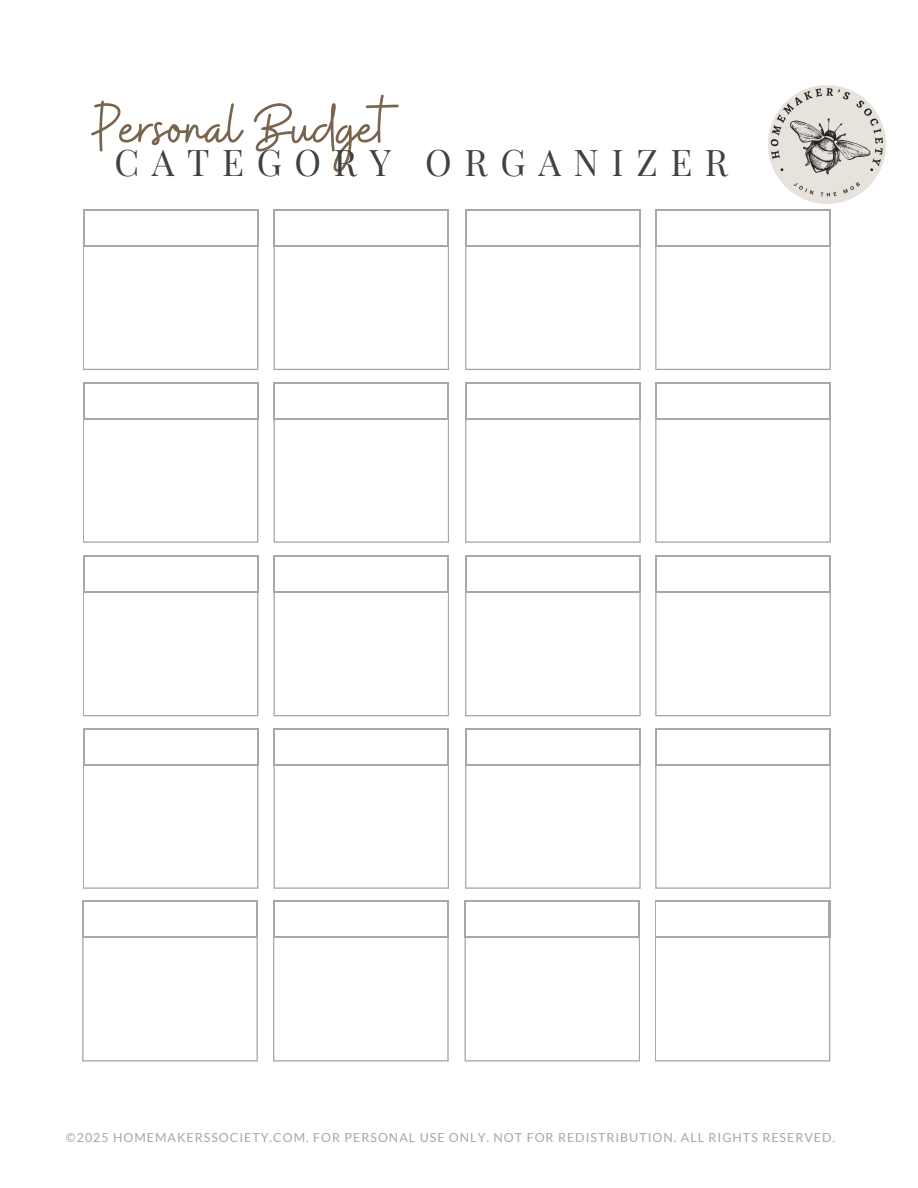
<style>
.page{position:relative;width:918px;height:1188px;background:#fff}
.page>*{position:absolute;margin:0;border:0;box-sizing:border-box;transform-origin:0 0}
.t1{font:67.05px "Buffalo";color:#79644e}
.t2{font:36px "Playfair Display";letter-spacing:.35em;color:#414042}
.t3{font:12.45px "Lato";letter-spacing:.08em;color:#a6a6a6}
</style>
<div class="page">
<svg style="left:83px;top:247px;width:175px;height:123px"></svg>
<svg style="left:83px;top:419px;width:175px;height:124px"></svg>
<div style="left:83px;top:209px;width:175px;height:38px;background:#a8a8a8"></div>
<div style="left:83px;top:382px;width:175px;height:37px;background:#a8a8a8"></div>
<svg style="left:274px;top:247px;width:175px;height:123px"></svg>
<div style="left:274px;top:209px;width:175px;height:38px;background:#a8a8a8"></div>
<svg style="left:274px;top:419px;width:175px;height:124px"></svg>
<div style="left:274px;top:382px;width:175px;height:37px;background:#a8a8a8"></div>
<svg style="left:465px;top:247px;width:176px;height:123px"></svg>
<div style="left:465px;top:209px;width:176px;height:38px;background:#a8a8a8"></div>
<svg style="left:465px;top:419px;width:176px;height:124px"></svg>
<div style="left:465px;top:382px;width:176px;height:37px;background:#a8a8a8"></div>
<svg style="left:83px;top:593px;width:175px;height:123px"></svg>
<div style="left:83px;top:555px;width:175px;height:38px;background:#a8a8a8"></div>
<svg style="left:274px;top:593px;width:175px;height:123px"></svg>
<div style="left:274px;top:555px;width:175px;height:38px;background:#a8a8a8"></div>
<svg style="left:465px;top:593px;width:176px;height:123px"></svg>
<div style="left:465px;top:555px;width:176px;height:38px;background:#a8a8a8"></div>
<svg style="left:83px;top:765px;width:175px;height:124px"></svg>
<div style="left:83px;top:728px;width:175px;height:37px;background:#a8a8a8"></div>
<svg style="left:274px;top:765px;width:175px;height:124px"></svg>
<div style="left:274px;top:728px;width:175px;height:37px;background:#a8a8a8"></div>
<svg style="left:465px;top:765px;width:176px;height:124px"></svg>
<div style="left:465px;top:728px;width:176px;height:37px;background:#a8a8a8"></div>
<div style="left:85px;top:211px;width:171px;height:34px;background:#fff"></div>
<div style="left:276px;top:211px;width:171px;height:34px;background:#fff"></div>
<div style="left:467px;top:211px;width:171px;height:34px;background:#fff"></div>
<div style="left:467px;top:384px;width:171px;height:34px;background:#fff"></div>
<div style="left:276px;top:384px;width:171px;height:34px;background:#fff"></div>
<div style="left:85px;top:384px;width:171px;height:34px;background:#fff"></div>
<div style="left:467px;top:557px;width:171px;height:34px;background:#fff"></div>
<div style="left:85px;top:557px;width:171px;height:34px;background:#fff"></div>
<div style="left:276px;top:557px;width:171px;height:34px;background:#fff"></div>
<div style="left:467px;top:730px;width:171px;height:34px;background:#fff"></div>
<div style="left:276px;top:730px;width:171px;height:34px;background:#fff"></div>
<div style="left:85px;top:730px;width:171px;height:34px;background:#fff"></div>
<svg style="left:82px;top:938px;width:176px;height:124px"></svg>
<svg style="left:82px;top:901px;width:176px;height:37px"></svg>
<svg style="left:273px;top:938px;width:176px;height:124px"></svg>
<svg style="left:273px;top:901px;width:176px;height:37px"></svg>
<svg style="left:465px;top:938px;width:175px;height:124px"></svg>
<svg style="left:465px;top:901px;width:175px;height:37px"></svg>
<div style="left:467px;top:903px;width:171px;height:33px;background:#fff"></div>
<div style="left:275px;top:903px;width:171px;height:33px;background:#fff"></div>
<div style="left:84px;top:903px;width:172px;height:33px;background:#fff"></div>
<svg style="left:655px;top:247px;width:176px;height:123px"></svg>
<div style="left:655px;top:209px;width:176px;height:38px;background:#a8a8a8"></div>
<svg style="left:655px;top:419px;width:176px;height:124px"></svg>
<div style="left:655px;top:382px;width:176px;height:37px;background:#a8a8a8"></div>
<svg style="left:655px;top:593px;width:176px;height:123px"></svg>
<div style="left:655px;top:555px;width:176px;height:38px;background:#a8a8a8"></div>
<svg style="left:655px;top:765px;width:176px;height:124px"></svg>
<div style="left:655px;top:728px;width:176px;height:37px;background:#a8a8a8"></div>
<div style="left:657px;top:211px;width:172px;height:34px;background:#fff"></div>
<div style="left:657px;top:384px;width:172px;height:34px;background:#fff"></div>
<div style="left:657px;top:557px;width:172px;height:34px;background:#fff"></div>
<div style="left:657px;top:730px;width:172px;height:34px;background:#fff"></div>
<svg style="left:655px;top:938px;width:175px;height:124px"></svg>
<svg style="left:655px;top:901px;width:175px;height:37px"></svg>
<div style="left:657px;top:903px;width:171px;height:33px;background:#fff"></div>
<img style="left:768px;top:85px;width:118px;height:119px">
<h2 class="t1" style="left:92px;top:84px;width:299px">Personal Budget</h2>
<p class="t2" style="left:115px;top:137px;width:615px">CATEGORY ORGANIZER</p>
<h1 class="t3" style="left:66px;top:1130px;width:771px">©2025 HOMEMAKERSSOCIETY.COM. FOR PERSONAL USE ONLY. NOT FOR REDISTRIBUTION. ALL RIGHTS RESERVED.</h1>
</div>
